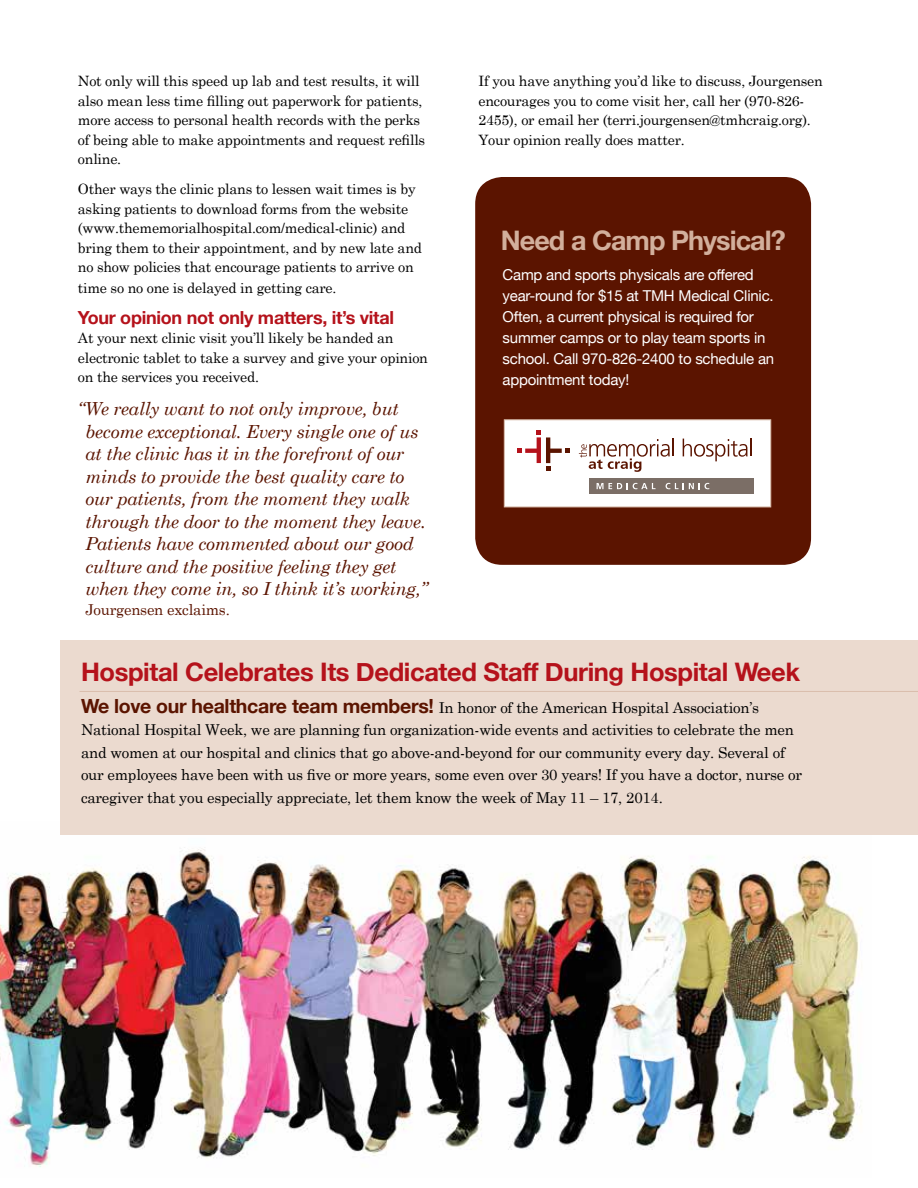
<style>
.page{position:relative;width:918px;height:1188px;background:#fff}
.page>*{position:absolute;margin:0;border:0;box-sizing:border-box;transform-origin:0 0}
.t1{font:700 26.85px "Helvetica Neue";letter-spacing:-.035em;color:#d2af9c}
.t2{font:700 25.5px "Helvetica Neue";letter-spacing:-.015em;color:#b5121b}
.t3{font:italic 18px/22.5px "Century Schoolbook";letter-spacing:-.015em;color:#5b1400}
.t4{font:700 18px "Helvetica Neue";letter-spacing:-.015em;color:#b5121b}
.t5{font:15px/22.5px "Century Schoolbook";letter-spacing:-.015em;color:#000}
.t6{font:15px/21px "Helvetica Neue";letter-spacing:-.015em;color:#fff}
.t7{font:15px "Century Schoolbook";letter-spacing:-.015em;color:#5b1400}
.t8{font:14.25px/19.5px "Century Schoolbook";letter-spacing:-.015em;color:#000}
.s1{font-family:"Helvetica Neue";font-weight:700;font-size:19.5px;color:#5b1400}
</style>
<div class="page">
<img style="left:0;top:848px;width:862px;height:319px">
<div style="left:475px;top:177px;width:336px;height:388px;background:#5b1400;border-radius:27px"></div>
<div style="left:504px;top:419px;width:267px;height:88px;background:#fff;border:1px solid #dabdac"></div>
<svg style="left:517px;top:430px;width:53px;height:41px"></svg>
<svg style="left:683px;top:439px;width:69px;height:22px"></svg>
<svg style="left:579px;top:439px;width:95px;height:33px"></svg>
<div style="left:589px;top:478px;width:165px;height:16px;background:#7b6e66"></div>
<svg style="left:597px;top:483px;width:59px;height:6px"></svg>
<svg style="left:666px;top:483px;width:43px;height:6px"></svg>
<div style="left:60px;top:640px;width:858px;height:195px;background:#ebdacf"></div>
<hr style="left:80px;top:691px;width:838px;height:1px;background:#dabdac">
<p class="t8" style="left:78px;top:71px;width:349px">Not only will this speed up lab and test results, it will also mean less time filling out paperwork for patients, more access to personal health records with the perks of being able to make appointments and request refills online.</p>
<p class="t8" style="left:78px;top:179px;width:346px">Other ways the clinic plans to lessen wait times is by asking patients to download forms from the website (www.thememorialhospital.com/medical-clinic) and bring them to their appointment, and by new late and no show policies that encourage patients to arrive on</p>
<p class="t8" style="left:78px;top:278px;width:260px">time so no one is delayed in getting care.</p>
<p class="t4" style="left:78px;top:306px;width:318px">Your opinion not only matters, it’s vital</p>
<p class="t8" style="left:78px;top:328px;width:352px">At your next clinic visit you’ll likely be handed an electronic tablet to take a survey and give your opinion on the services you received.</p>
<p class="t3" style="left:86px;top:397px;width:344px;text-indent:-8px">“We really want to not only improve, but become exceptional. Every single one of us at the clinic has it in the forefront of our minds to provide the best quality care to our patients, from the moment they walk through the door to the moment they leave.<br>Patients have commented about our good culture and the positive feeling they get when they come in, so I think it’s working,”</p>
<p class="t7" style="left:86px;top:600px;width:146px">Jourgensen exclaims.</p>
<p class="t8" style="left:478px;top:71px;width:346px">If you have anything you’d like to discuss, Jourgensen encourages you to come visit her, call her (970-826- 2455), or email her (terri.jourgensen@tmhcraig.org).<br>Your opinion really does matter.</p>
<h1 class="t1" style="left:501px;top:224px;width:286px">Need a Camp Physical?</h1>
<p class="t6" style="left:503px;top:264px;width:273px">Camp and sports physicals are offered year-round for $15 at TMH Medical Clinic.<br>Often, a current physical is required for summer camps or to play team sports in school. Call 970-826-2400 to schedule an appointment today!</p>
<h2 class="t2" style="left:81px;top:656px;width:721px">Hospital Celebrates Its Dedicated Staff During Hospital Week</h2>
<p class="t5" style="left:81px;top:696px;width:723px"><span class="s1">We love our healthcare team members!</span> In honor of the American Hospital Association’s National Hospital Week, we are planning fun organization-wide events and activities to celebrate the men and women at our hospital and clinics that go above-and-beyond for our community every day. Several of our employees have been with us five or more years, some even over 30 years! If you have a doctor, nurse or caregiver that you especially appreciate, let them know the week of May 11 – 17, 2014.</p>
</div>
